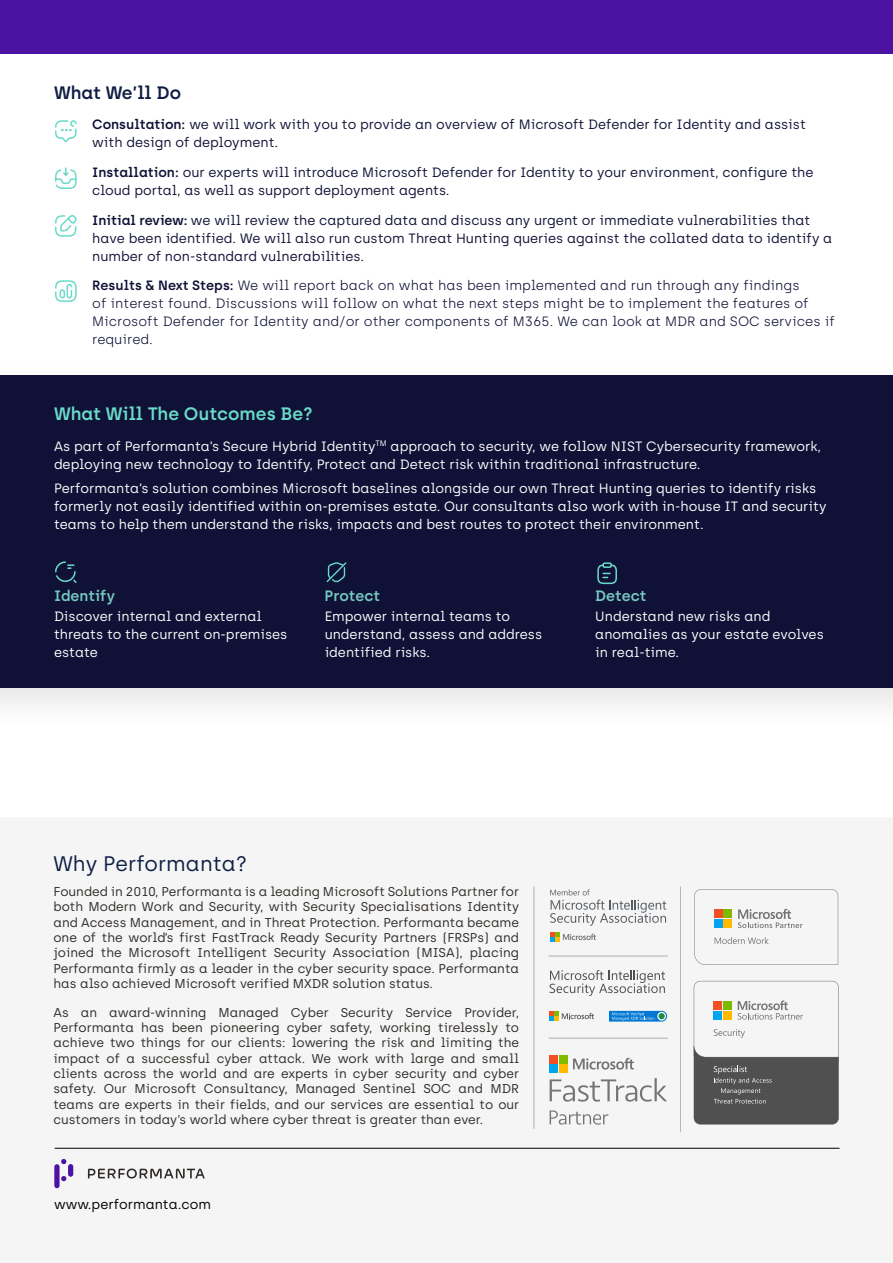
<style>
.page{position:relative;width:893px;height:1263px;background:#fff}
.page>*{position:absolute;margin:0;border:0;box-sizing:border-box;transform-origin:0 0}
.t1{font:21px "Archia";color:#0e1e44}
.t2{font:600 18px "Archia";color:#69dbc8}
.t3{font:600 18px "Archia";color:#0f1e44}
.t4{font:600 15px "Archia";color:#76cabf}
.t5{font:13.5px/18px "Archia";color:#fff}
.t6{font:13.5px/18px "Archia";color:#101136}
.t7{font:300 13.5px/18px "Archia";color:#101136}
.t8{font:13.5px "Archia";color:#000}
.t9{font:12.75px/15.3px "Archia";color:#2d2926;text-align:justify}
.s1{font-weight:600}
</style>
<div class="page">
<div style="left:0;top:356px;width:893px;height:380px;background:#000;opacity:.1"></div>
<div style="left:0;top:375px;width:893px;height:313px;background:#101136"></div>
<svg style="left:55px;top:167px;width:22px;height:22px"></svg>
<svg style="left:55px;top:215px;width:22px;height:22px"></svg>
<div style="left:55px;top:280px;width:22px;height:22px;border:2px solid #69dbc8;border-radius:7px"></div>
<div style="left:67px;top:284px;width:5px;height:14px;border:2px solid #69dbc8;border-radius:2px"></div>
<div style="left:60px;top:289px;width:5px;height:9px;border:2px solid #69dbc8;border-radius:2px"></div>
<svg style="left:55px;top:561px;width:22px;height:22px"></svg>
<svg style="left:326px;top:562px;width:21px;height:21px"></svg>
<div style="left:602px;top:562px;width:10px;height:6px;border:2px solid #69dbc8;border-radius:2px"></div>
<svg style="left:597px;top:564px;width:20px;height:20px"></svg>
<svg style="left:55px;top:120px;width:22px;height:22px"></svg>
<div style="left:0;top:0;width:893px;height:54px;background:#4c12a1"></div>
<div style="left:0;top:817px;width:893px;height:446px;background:#f5f5f5"></div>
<svg style="left:88px;top:1168px;width:117px;height:10px"></svg>
<svg style="left:54px;top:1159px;width:19px;height:29px"></svg>
<hr style="left:55px;top:1148px;width:784px;height:1px;background:#000">
<hr style="left:549px;top:1038px;width:119px;height:1px;background:#000">
<hr style="left:549px;top:956px;width:119px;height:1px;background:#000">
<hr style="left:534px;top:886px;width:1px;height:243px;background:#000">
<hr style="left:680px;top:886px;width:1px;height:246px;background:#000">
<svg style="left:550px;top:932px;width:46px;height:10px"></svg>
<svg style="left:550px;top:889px;width:116px;height:37px"></svg>
<svg style="left:694px;top:889px;width:144px;height:76px"></svg>
<svg style="left:694px;top:981px;width:145px;height:143px"></svg>
<svg style="left:549px;top:1011px;width:45px;height:10px"></svg>
<svg style="left:550px;top:970px;width:115px;height:26px"></svg>
<svg style="left:610px;top:1011px;width:57px;height:10px"></svg>
<svg style="left:573px;top:1058px;width:61px;height:11px"></svg>
<div style="left:550px;top:1055px;width:8px;height:8px;background:#f25022"></div>
<div style="left:559px;top:1055px;width:9px;height:8px;background:#7fba00"></div>
<div style="left:550px;top:1064px;width:8px;height:9px;background:#00a4ef"></div>
<div style="left:559px;top:1064px;width:9px;height:9px;background:#ffb900"></div>
<svg style="left:550px;top:1078px;width:117px;height:24px"></svg>
<svg style="left:550px;top:1110px;width:58px;height:14px"></svg>
<h2 class="t3" style="left:54px;top:81px;width:129px">What We’ll Do</h2>
<p class="t6" style="left:92px;top:116px;width:715px"><span class="s1">Consultation:</span> we will work with you to provide an overview of Microsoft Defender for Identity and assist with design of deployment.</p>
<p class="t6" style="left:92px;top:163px;width:723px"><span class="s1">Installation:</span> our experts will introduce Microsoft Defender for Identity to your environment, configure the cloud portal, as well as support deployment agents.</p>
<p class="t6" style="left:92px;top:211px;width:742px"><span class="s1">Initial review:</span> we will review the captured data and discuss any urgent or immediate vulnerabilities that have been identified. We will also run custom Threat Hunting queries against the collated data to identify a number of non-standard vulnerabilities.</p>
<p class="t7" style="left:92px;top:276px;width:744px"><span class="s1">Results &amp; Next Steps:</span> We will report back on what has been implemented and run through any findings<br>of interest found. Discussions will follow on what the next steps might be to implement the features of Microsoft Defender for Identity and/or other components of M365. We can look at MDR and SOC services if required.</p>
<h2 class="t2" style="left:54px;top:403px;width:260px">What Will The Outcomes Be?</h2>
<p class="t5" style="left:54px;top:437px;width:769px">As part of Performanta’s Secure Hybrid Identity<sup>TM</sup> approach to security, we follow NIST Cybersecurity framework, deploying new technology to Identify, Protect and Detect risk within traditional infrastructure.</p>
<p class="t5" style="left:54px;top:479px;width:774px">Performanta’s solution combines Microsoft baselines alongside our own Threat Hunting queries to identify risks formerly not easily identified within on-premises estate. Our consultants also work with in-house IT and security teams to help them understand the risks, impacts and best routes to protect their environment.</p>
<p class="t4" style="left:54px;top:587px;width:63px">Identify</p>
<p class="t4" style="left:325px;top:587px;width:57px">Protect</p>
<p class="t4" style="left:595px;top:587px;width:53px">Detect</p>
<p class="t5" style="left:325px;top:607px;width:219px">Empower internal teams to understand, assess and address identified risks.</p>
<p class="t5" style="left:54px;top:607px;width:235px">Discover internal and external threats to the current on-premises estate</p>
<p class="t5" style="left:595px;top:607px;width:230px">Understand new risks and anomalies as your estate evolves in real-time.</p>
<h1 class="t1" style="left:53px;top:852px;width:195px">Why Performanta?</h1>
<p class="t9" style="left:53px;top:884px;width:467px">Founded in 2010, Performanta is a leading Microsoft Solutions Partner for both Modern Work and Security, with Security Specialisations Identity and Access Management, and in Threat Protection. Performanta became one of the world’s first FastTrack Ready Security Partners (FRSPs) and joined the Microsoft Intelligent Security Association (MISA), placing Performanta firmly as a leader in the cyber security space. Performanta has also achieved Microsoft verified MXDR solution status.</p>
<p class="t9" style="left:53px;top:1004px;width:467px">As an award-winning Managed Cyber Security Service Provider, Performanta has been pioneering cyber safety, working tirelessly to achieve two things for our clients: lowering the risk and limiting the impact of a successful cyber attack. We work with large and small clients across the world and are experts in cyber security and cyber safety. Our Microsoft Consultancy, Managed Sentinel SOC and MDR teams are experts in their fields, and our services are essential to our customers in today’s world where cyber threat is greater than ever.</p>
<p class="t8" style="left:54px;top:1196px;width:158px">www.performanta.com</p>
</div>
